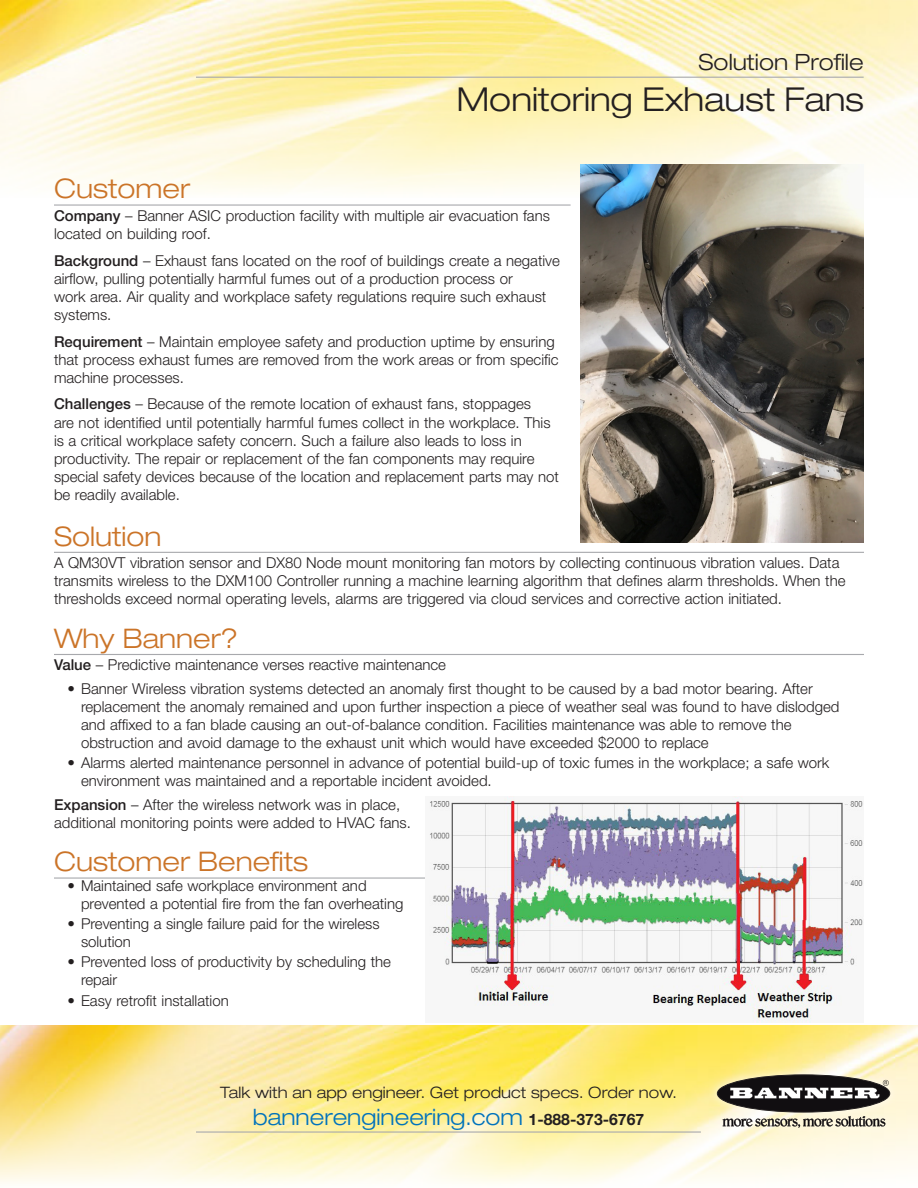
<style>
.page{position:relative;width:918px;height:1188px;background:#fff}
.page>*{position:absolute;margin:0;border:0;box-sizing:border-box;transform-origin:0 0}
.t1{font:300 expanded 33px "Helvetica Neue LT Pro";color:#231f20}
.Heading_1__rust{font:300 expanded 27px "Helvetica Neue LT Pro";color:#cb7428}
.Heading_1__rust-2{font:300 expanded 22.5px "Helvetica Neue LT Pro";color:#0072bc}
.t2{font:300 expanded 22.5px "Helvetica Neue LT Pro";color:#231f20}
.Heading_1__rust-3{font:300 expanded 15.75px "Helvetica Neue LT Pro";color:#231f20}
.body_text{font:300 15px/18.1px "Helvetica Neue LT Pro";color:#231f20}
.s1{font-weight:500}
.s2{font-weight:700;font-stretch:normal;font-size:15.75px;color:#231f20}
</style>
<div class="page">
<img style="left:0;top:1026px;width:918px;height:158px">
<img style="left:0;top:0;width:918px;height:192px">
<hr style="left:196px;top:77px;width:668px;height:1px;background:#a8a9ad">
<hr style="left:54px;top:204px;width:517px;height:2px;background:#a8a9ad">
<div style="left:708px;top:1065px;width:191px;height:71px;background:#fff;opacity:.75"></div>
<div style="left:717px;top:1075px;width:173px;height:37px;background:#110e11;border-radius:50%"></div>
<div style="left:717px;top:1075px;width:173px;height:37px;border:1px solid #231f20;border-radius:50%"></div>
<svg style="left:730px;top:1080px;width:159px;height:19px"></svg>
<svg style="left:723px;top:1116px;width:162px;height:12px;background:#aea99b"></svg>
<hr style="left:196px;top:1131px;width:505px;height:2px;background:#a8a9ad">
<hr style="left:54px;top:552px;width:810px;height:1px;background:#a8a9ad">
<hr style="left:54px;top:654px;width:810px;height:1px;background:#a8a9ad">
<hr style="left:54px;top:877px;width:372px;height:2px;background:#a8a9ad">
<img style="left:580px;top:164px;width:284px;height:378px">
<img style="left:429px;top:797px;width:435px;height:225px">
<p class="t2" style="left:699px;top:49px;width:167px">Solution Profile</p>
<p class="t1" style="left:457px;top:79px;width:409px">Monitoring Exhaust Fans</p>
<p class="Heading_1__rust" style="left:54px;top:173px;width:138px">Customer</p>
<p class="body_text" style="left:54px;top:206px;width:497px"><span class="s1">Company</span> – Banner ASIC production facility with multiple air evacuation fans located on building roof.</p>
<p class="body_text" style="left:54px;top:251px;width:508px"><span class="s1">Background</span> – Exhaust fans located on the roof of buildings create a negative airflow, pulling potentially harmful fumes out of a production process or<br>work area. Air quality and workplace safety regulations require such exhaust systems.</p>
<p class="body_text" style="left:54px;top:332px;width:506px"><span class="s1">Requirement</span> – Maintain employee safety and production uptime by ensuring that process exhaust fumes are removed from the work areas or from specific machine processes.</p>
<p class="body_text" style="left:54px;top:395px;width:507px"><span class="s1">Challenges</span> – Because of the remote location of exhaust fans, stoppages<br>are not identified until potentially harmful fumes collect in the workplace. This is a critical workplace safety concern. Such a failure also leads to loss in productivity. The repair or replacement of the fan components may require special safety devices because of the location and replacement parts may not be readily available.</p>
<p class="Heading_1__rust" style="left:54px;top:520px;width:109px">Solution</p>
<p class="body_text" style="left:54px;top:553px;width:793px">A QM30VT vibration sensor and DX80 Node mount monitoring fan motors by collecting continuous vibration values. Data transmits wireless to the DXM100 Controller running a machine learning algorithm that defines alarm thresholds. When the thresholds exceed normal operating levels, alarms are triggered via cloud services and corrective action initiated.</p>
<p class="Heading_1__rust" style="left:54px;top:622px;width:186px">Why Banner?</p>
<p class="body_text" style="left:54px;top:656px;width:394px"><span class="s1">Value</span> – Predictive maintenance verses reactive maintenance</p>
<p class="body_text" style="left:81px;top:679px;width:760px;text-indent:-14px">• Banner Wireless vibration systems detected an anomaly first thought to be caused by a bad motor bearing. After replacement the anomaly remained and upon further inspection a piece of weather seal was found to have dislodged and affixed to a fan blade causing an out-of-balance condition. Facilities maintenance was able to remove the obstruction and avoid damage to the exhaust unit which would have exceeded $2000 to replace</p>
<p class="body_text" style="left:81px;top:754px;width:750px;text-indent:-14px">• Alarms alerted maintenance personnel in advance of potential build-up of toxic fumes in the workplace; a safe work environment was maintained and a reportable incident avoided.</p>
<p class="body_text" style="left:54px;top:795px;width:358px"><span class="s1">Expansion</span> – After the wireless network was in place, additional monitoring points were added to HVAC fans.</p>
<p class="Heading_1__rust" style="left:54px;top:846px;width:256px">Customer Benefits</p>
<p class="body_text" style="left:81px;top:876px;width:324px;text-indent:-14px">• Maintained safe workplace environment and prevented a potential fire from the fan overheating</p>
<p class="body_text" style="left:81px;top:914px;width:300px;text-indent:-14px">• Preventing a single failure paid for the wireless solution</p>
<p class="body_text" style="left:81px;top:953px;width:312px;text-indent:-14px">• Prevented loss of productivity by scheduling the repair</p>
<p class="body_text" style="left:68px;top:991px;width:163px">• Easy retrofit installation</p>
<p class="Heading_1__rust-3" style="left:220px;top:1083px;width:458px">Talk with an app engineer. Get product specs. Order now.</p>
<p class="Heading_1__rust-2" style="left:253px;top:1104px;width:393px">bannerengineering.com <span class="s2">1-888-373-6767</span></p>
</div>
